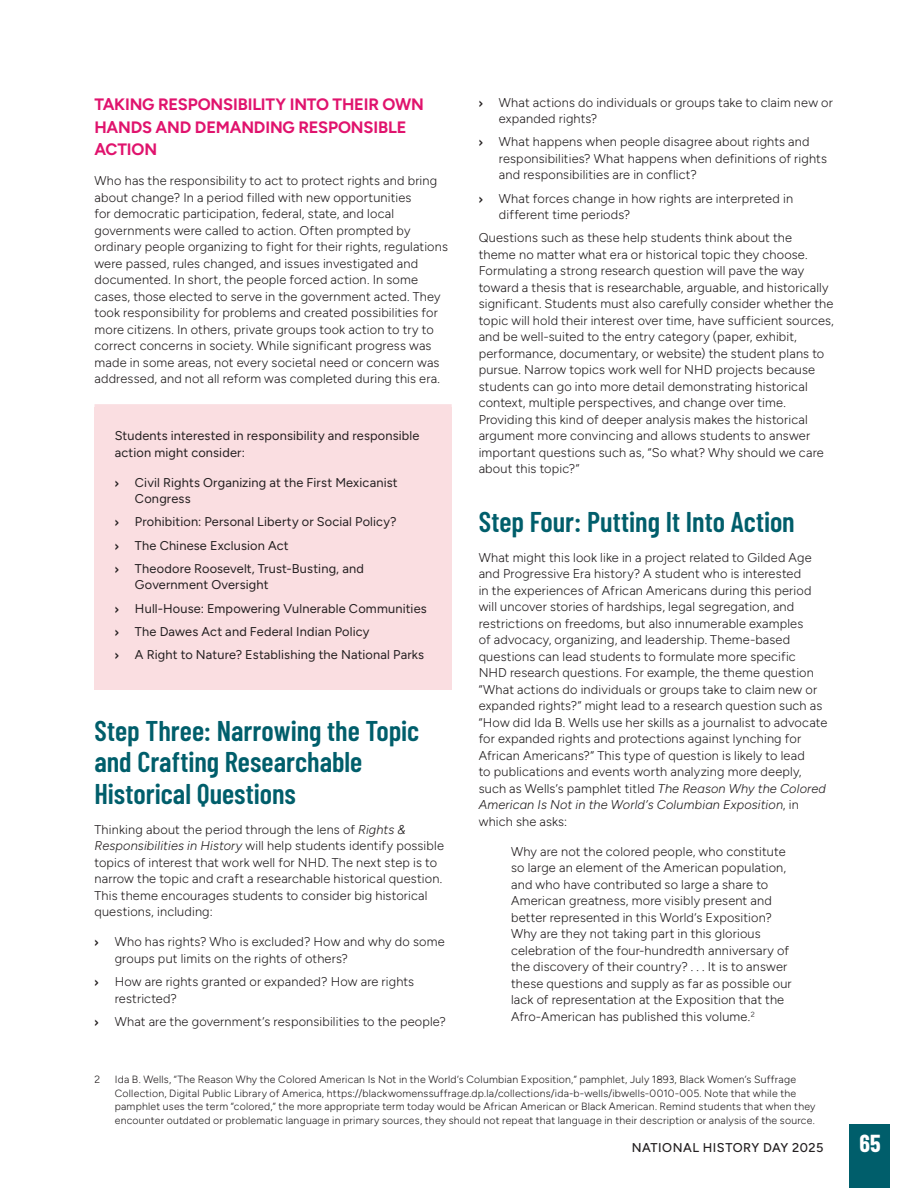
<style>
.page{position:relative;width:918px;height:1188px;background:#fff}
.page>*{position:absolute;margin:0;border:0;box-sizing:border-box;transform-origin:0 0}
.t1{font:600 28.5px/31.5px "Barlow Condensed";color:#005e6b}
.t2{font:700 24px "Barlow Condensed";color:#fff}
.t3{font:700 16.5px/22.5px "Figtree";letter-spacing:-.01em;color:#e0136d}
.t4{font:300 12.75px/16.5px "Figtree";letter-spacing:.015em;color:#231f20}
.t5{font:12.75px/16.5px "Figtree";letter-spacing:.01em;color:#231f20}
.t6{font:500 12.75px "Figtree";letter-spacing:.04em;color:#231f20}
.t7{font:300 10.5px/13.5px "Figtree";letter-spacing:.02em;color:#231f20}
.s1{font-family:"Aaux Next";font-weight:900}
.s2{font-style:italic}
</style>
<div class="page">
<div style="left:850px;top:1124px;width:40px;height:64px;background:#005e6b"></div>
<div style="left:94px;top:408px;width:358px;height:79px;background:#fadee1"></div>
<div style="left:94px;top:404px;width:358px;height:9px;background:#fadee1"></div>
<div style="left:94px;top:468px;width:358px;height:65px;background:#fadee1"></div>
<div style="left:94px;top:531px;width:358px;height:49px;background:#fadee1"></div>
<div style="left:94px;top:554px;width:358px;height:66px;background:#fadee1"></div>
<div style="left:94px;top:617px;width:358px;height:49px;background:#fadee1"></div>
<div style="left:94px;top:640px;width:358px;height:49px;background:#fadee1"></div>
<h4 class="t3" style="left:94px;top:93px;width:331px">TAKING RESPONSIBILITY INTO THEIR OWN<br>HANDS AND DEMANDING RESPONSIBLE<br>ACTION</h4>
<p class="t4" style="left:94px;top:173px;width:355px">Who has the responsibility to act to protect rights and bring about change? In a period filled with new opportunities<br>for democratic participation, federal, state, and local governments were called to action. Often prompted by ordinary people organizing to fight for their rights, regulations were passed, rules changed, and issues investigated and documented. In short, the people forced action. In some cases, those elected to serve in the government acted. They took responsibility for problems and created possibilities for more citizens. In others, private groups took action to try to correct concerns in society. While significant progress was made in some areas, not every societal need or concern was addressed, and not all reform was completed during this era.</p>
<p class="t5" style="left:115px;top:427px;width:306px">Students interested in responsibility and responsible action might consider:</p>
<p class="t5" style="left:135px;top:474px;width:264px;text-indent:-20px"><span class="s1">›</span> Civil Rights Organizing at the First Mexicanist<br>Congress</p>
<p class="t5" style="left:115px;top:514px;width:283px"><span class="s1">›</span> Prohibition: Personal Liberty or Social Policy?</p>
<p class="t5" style="left:115px;top:537px;width:176px"><span class="s1">›</span> The Chinese Exclusion Act</p>
<p class="t5" style="left:135px;top:560px;width:230px;text-indent:-20px"><span class="s1">›</span> Theodore Roosevelt, Trust-Busting, and<br>Government Oversight</p>
<p class="t5" style="left:115px;top:600px;width:314px"><span class="s1">›</span> Hull-House: Empowering Vulnerable Communities</p>
<p class="t5" style="left:115px;top:623px;width:256px"><span class="s1">›</span> The Dawes Act and Federal Indian Policy</p>
<p class="t5" style="left:115px;top:647px;width:311px"><span class="s1">›</span> A Right to Nature? Establishing the National Parks</p>
<h3 class="t1" style="left:94px;top:713px;width:326px">Step Three: Narrowing the Topic and Crafting Researchable<br>Historical Questions</h3>
<p class="t4" style="left:94px;top:821px;width:351px">Thinking about the period through the lens of <span class="s2">Rights &amp; Responsibilities in History</span> will help students identify possible topics of interest that work well for NHD. The next step is to narrow the topic and craft a researchable historical question.<br>This theme encourages students to consider big historical questions, including:</p>
<p class="t4" style="left:115px;top:934px;width:331px;text-indent:-20px"><span class="s1">›</span> Who has rights? Who is excluded? How and why do some groups put limits on the rights of others?</p>
<p class="t4" style="left:115px;top:974px;width:301px;text-indent:-20px"><span class="s1">›</span> How are rights granted or expanded? How are rights restricted?</p>
<p class="t4" style="left:94px;top:1013px;width:353px"><span class="s1">›</span> What are the government’s responsibilities to the people?</p>
<p class="t4" style="left:499px;top:94px;width:335px;text-indent:-20px"><span class="s1">›</span> What actions do individuals or groups take to claim new or expanded rights?</p>
<p class="t4" style="left:499px;top:134px;width:329px;text-indent:-20px"><span class="s1">›</span> What happens when people disagree about rights and responsibilities? What happens when definitions of rights and responsibilities are in conflict?</p>
<p class="t4" style="left:499px;top:190px;width:296px;text-indent:-20px"><span class="s1">›</span> What forces change in how rights are interpreted in different time periods?</p>
<p class="t4" style="left:479px;top:230px;width:357px">Questions such as these help students think about the<br>theme no matter what era or historical topic they choose.<br>Formulating a strong research question will pave the way toward a thesis that is researchable, arguable, and historically significant. Students must also carefully consider whether the topic will hold their interest over time, have sufficient sources, and be well-suited to the entry category (paper, exhibit, performance, documentary, or website) the student plans to pursue. Narrow topics work well for NHD projects because students can go into more detail demonstrating historical context, multiple perspectives, and change over time.<br>Providing this kind of deeper analysis makes the historical argument more convincing and allows students to answer important questions such as, “So what? Why should we care about this topic?”</p>
<h3 class="t1" style="left:479px;top:504px;width:318px">Step Four: Putting It Into Action</h3>
<p class="t4" style="left:479px;top:549px;width:350px">What might this look like in a project related to Gilded Age and Progressive Era history? A student who is interested<br>in the experiences of African Americans during this period will uncover stories of hardships, legal segregation, and restrictions on freedoms, but also innumerable examples<br>of advocacy, organizing, and leadership. Theme-based questions can lead students to formulate more specific<br>NHD research questions. For example, the theme question “What actions do individuals or groups take to claim new or expanded rights?” might lead to a research question such as “How did Ida B. Wells use her skills as a journalist to advocate for expanded rights and protections against lynching for African Americans?” This type of question is likely to lead<br>to publications and events worth analyzing more deeply, such as Wells’s pamphlet titled <span class="s2">The Reason Why the Colored American Is Not in the World’s Columbian Exposition</span>, in which she asks:</p>
<p class="t4" style="left:511px;top:843px;width:282px">Why are not the colored people, who constitute so large an element of the American population, and who have contributed so large a share to American greatness, more visibly present and better represented in this World’s Exposition?<br>Why are they not taking part in this glorious celebration of the four-hundredth anniversary of the discovery of their country? . . . It is to answer these questions and supply as far as possible our lack of representation at the Exposition that the Afro-American has published this volume.<sup>2</sup></p>
<p class="t7" style="left:94px;top:1073px;width:7px">2</p>
<p class="t7" style="left:115px;top:1073px;width:702px">Ida B. Wells, “The Reason Why the Colored American Is Not in the World’s Columbian Exposition,” pamphlet, July 1893, Black Women’s Suffrage Collection, Digital Public Library of America, https://blackwomenssuffrage.dp.la/collections/ida-b-wells/ibwells-0010-005. Note that while the pamphlet uses the term “colored,” the more appropriate term today would be African American or Black American. Remind students that when they encounter outdated or problematic language in primary sources, they should not repeat that language in their description or analysis of the source.</p>
<p class="t6" style="left:632px;top:1140px;width:193px">NATIONAL HISTORY DAY 2025</p>
<h2 class="t2" style="left:859px;top:1126px;width:23px">65</h2>
</div>
